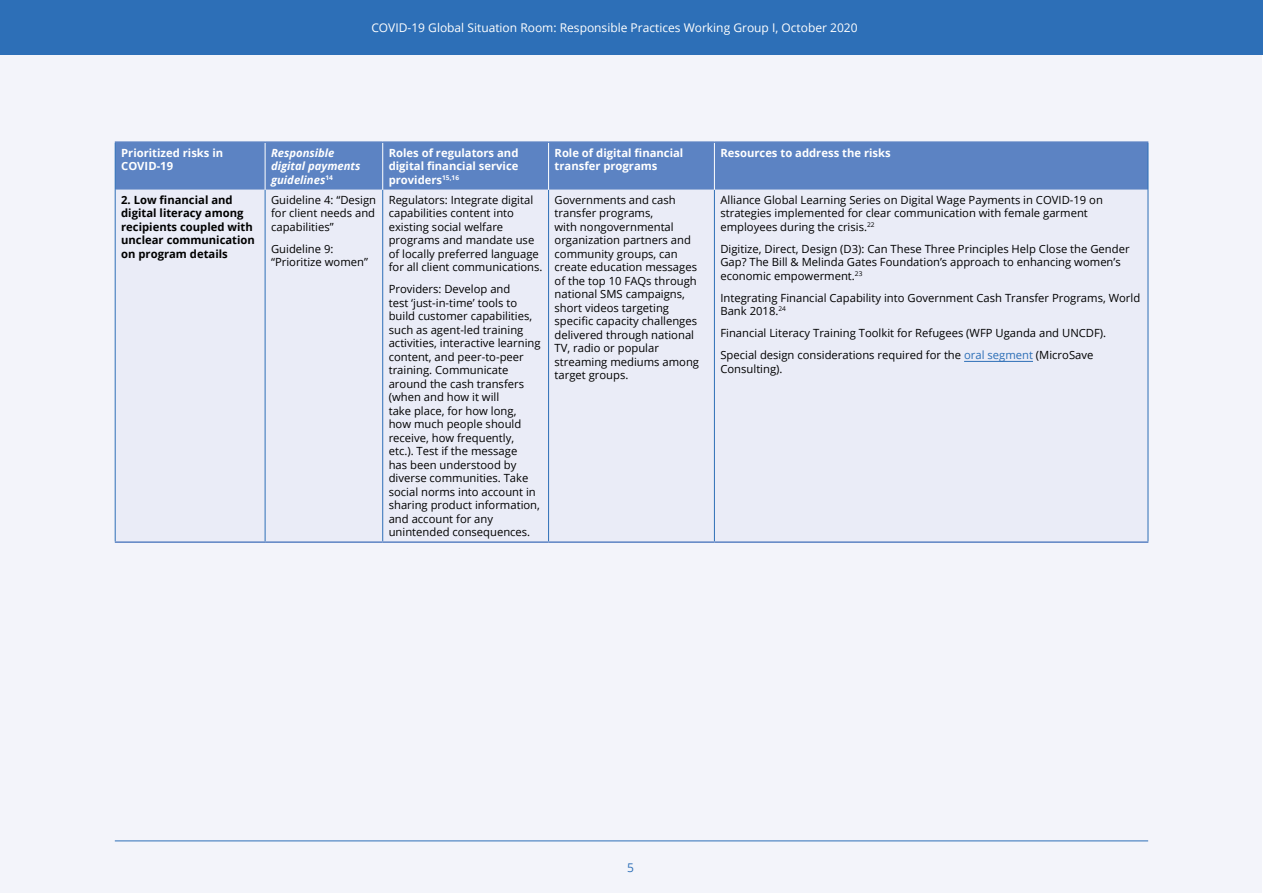
<style>
.page{position:relative;width:1263px;height:893px;background:#fff}
.page>*{position:absolute;margin:0;border:0;box-sizing:border-box;transform-origin:0 0}
.t1{font:12px "Open Sans";color:#fff}
.t2{font:12px "Open Sans";color:#2d6fb7}
.Table_body{font:11.25px/13.5px "Open Sans";color:#000}
.Table_header_text{font:700 11.25px/13.5px "Open Sans";color:#fff}
.Table_body-2{font:700 11.25px/13.5px "Open Sans";color:#000}
.Table_header_text-2{font:italic 700 11.25px/13.5px "Open Sans";color:#fff}
.s1{color:#2d6fb7}
</style>
<div class="page">
<div style="left:1px;top:55px;width:1261px;height:838px;background:#f3f4fa"></div>
<div style="left:0;top:0;width:1263px;height:55px;background:#2d6fb7"></div>
<hr style="left:115px;top:840px;width:1033px;height:1px;background:#2d6fb7">
<div style="left:116px;top:143px;width:1031px;height:47px;background:#5c83c3"></div>
<div style="left:264px;top:190px;width:770px;height:351px;background:#eaecf7"></div>
<hr style="left:265px;top:190px;width:1px;height:351px;background:#2d6fb7">
<hr style="left:382px;top:190px;width:1px;height:351px;background:#2d6fb7">
<hr style="left:548px;top:190px;width:1px;height:351px;background:#2d6fb7">
<hr style="left:714px;top:190px;width:1px;height:351px;background:#2d6fb7">
<hr style="left:115px;top:541px;width:150px;height:2px;background:#5c83c3">
<hr style="left:265px;top:541px;width:118px;height:2px;background:#5c83c3">
<hr style="left:383px;top:541px;width:166px;height:2px;background:#5c83c3">
<hr style="left:549px;top:541px;width:165px;height:2px;background:#5c83c3">
<hr style="left:714px;top:541px;width:434px;height:2px;background:#5c83c3">
<hr style="left:382px;top:143px;width:1px;height:47px;background:#fff">
<hr style="left:548px;top:143px;width:1px;height:47px;background:#fff">
<hr style="left:714px;top:143px;width:1px;height:47px;background:#fff">
<hr style="left:115px;top:190px;width:1px;height:351px;background:#2d6fb7">
<hr style="left:1147px;top:190px;width:1px;height:351px;background:#2d6fb7">
<hr style="left:265px;top:143px;width:1px;height:47px;background:#fff">
<hr style="left:115px;top:141px;width:150px;height:2px;background:#5c83c3">
<hr style="left:265px;top:141px;width:118px;height:2px;background:#5c83c3">
<hr style="left:383px;top:141px;width:166px;height:2px;background:#5c83c3">
<hr style="left:549px;top:141px;width:165px;height:2px;background:#5c83c3">
<hr style="left:714px;top:141px;width:434px;height:2px;background:#5c83c3">
<hr style="left:115px;top:143px;width:1px;height:47px;background:#2d6fb7">
<hr style="left:1147px;top:143px;width:1px;height:47px;background:#2d6fb7">
<hr style="left:964px;top:361px;width:69px;height:1px;background:#2d6fb7">
<p class="t1" style="left:371px;top:19px;width:488px">COVID-19 Global Situation Room: Responsible Practices Working Group I, October 2020</p>
<p class="Table_header_text" style="left:121px;top:146px;width:104px">Prioritized risks in<br>COVID-19</p>
<p class="Table_header_text-2" style="left:271px;top:146px;width:91px">Responsible digital payments guidelines<sup>14</sup></p>
<p class="Table_header_text" style="left:389px;top:146px;width:131px;text-align:justify">Roles of regulators and digital financial service providers<sup>15,16</sup></p>
<p class="Table_header_text" style="left:555px;top:146px;width:130px">Role of digital financial transfer programs</p>
<p class="Table_header_text" style="left:720px;top:146px;width:172px">Resources to address the risks</p>
<p class="Table_body-2" style="left:121px;top:192px;width:135px">2. Low financial and digital literacy among recipients coupled with unclear communication on program details</p>
<p class="Table_body" style="left:271px;top:192px;width:107px;text-align:justify">Guideline 4: “Design for client needs and capabilities”</p>
<p class="Table_body" style="left:389px;top:192px;width:155px">Regulators: Integrate digital capabilities content into existing social welfare programs and mandate use of locally preferred language for all client communications.</p>
<p class="Table_body" style="left:389px;top:282px;width:153px">Providers: Develop and<br>test ‘just-in-time’ tools to build customer capabilities, such as agent-led training activities, interactive learning content, and peer-to-peer training. Communicate around the cash transfers (when and how it will<br>take place, for how long, how much people should receive, how frequently, etc.). Test if the message<br>has been understood by diverse communities. Take social norms into account in sharing product information, and account for any unintended consequences.</p>
<p class="Table_body" style="left:555px;top:192px;width:146px">Governments and cash transfer programs,<br>with nongovernmental organization partners and community groups, can create education messages of the top 10 FAQs through national SMS campaigns, short videos targeting specific capacity challenges delivered through national<br>TV, radio or popular streaming mediums among target groups.</p>
<p class="Table_body" style="left:720px;top:192px;width:384px">Alliance Global Learning Series on Digital Wage Payments in COVID-19 on strategies implemented for clear communication with female garment employees during the crisis.<sup>22</sup></p>
<p class="Table_body" style="left:271px;top:241px;width:98px">Guideline 9: “Prioritize women”</p>
<p class="Table_body" style="left:720px;top:241px;width:411px">Digitize, Direct, Design (D3): Can These Three Principles Help Close the Gender<br>Gap? The Bill &amp; Melinda Gates Foundation’s approach to enhancing women’s economic empowerment.<sup>23</sup></p>
<p class="Table_body" style="left:720px;top:290px;width:421px">Integrating Financial Capability into Government Cash Transfer Programs, World<br>Bank 2018.<sup>24</sup></p>
<p class="Table_body" style="left:720px;top:326px;width:387px">Financial Literacy Training Toolkit for Refugees (WFP Uganda and UNCDF).</p>
<p class="Table_body" style="left:720px;top:348px;width:374px">Special design considerations required for the <span class="s1">oral segment</span> (MicroSave<br>Consulting).</p>
<p class="t2" style="left:627px;top:859px;width:8px">5</p>
</div>
